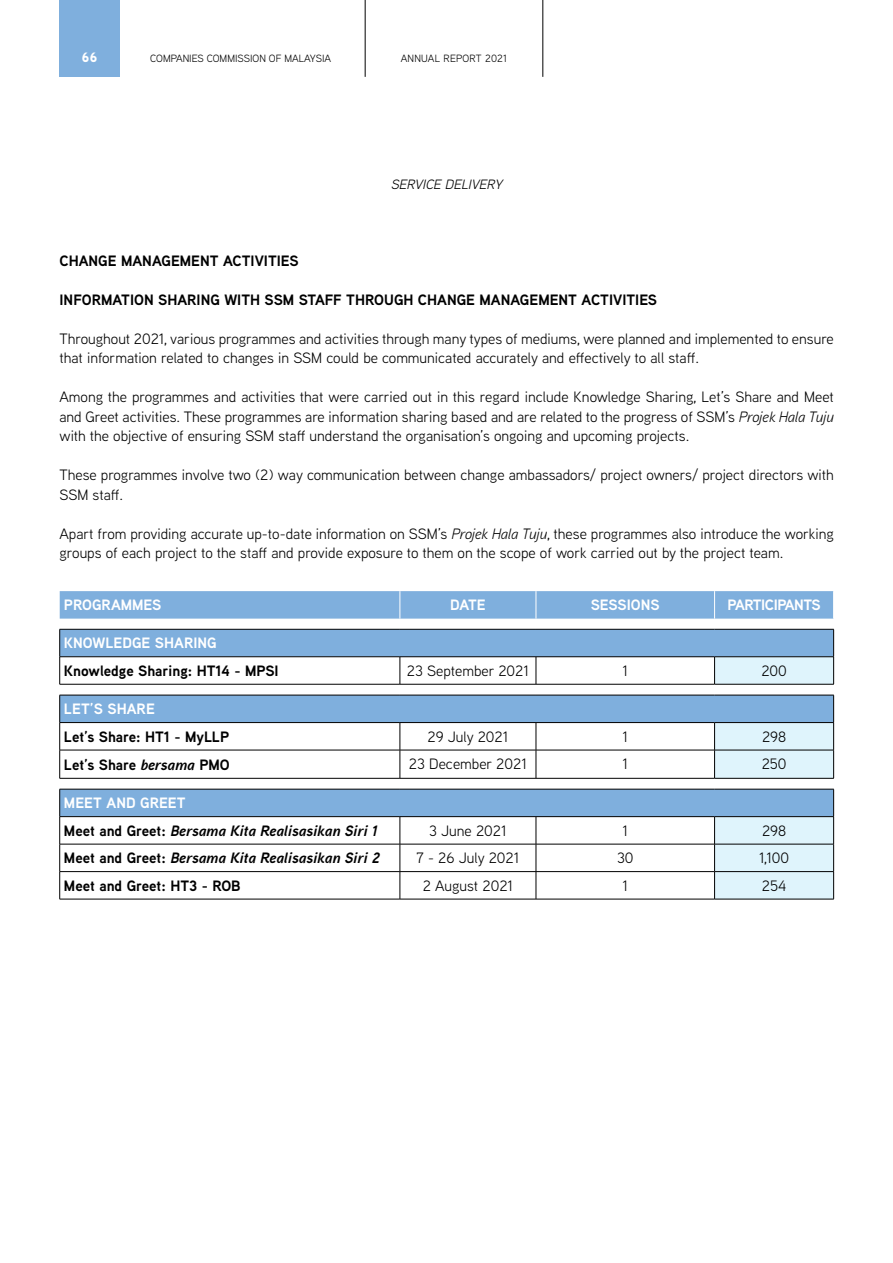
<style>
.page{position:relative;width:893px;height:1263px;background:#fff}
.page>*{position:absolute;margin:0;border:0;box-sizing:border-box;transform-origin:0 0}
.t1{font:15px/19.5px "Aaux Next";color:#000}
.t2{font:700 15px "Aaux Next";color:#000}
.t3{font:italic 700 15px/27.5px "Aaux Next";color:#000}
.t4{font:700 15px "Aaux Next";color:#fff}
.t5{font:700 15px "Aaux Next";letter-spacing:-.03em;color:#fff}
.t6{font:italic 13.5px "Aaux Next";color:#000}
.t7{font:900 13.5px "Aaux Next";color:#fff}
.t8{font:10.5px "Aaux Next";color:#000}
.t9{font:10.5px "Aaux Next";letter-spacing:.02em;color:#000}
.s1{font-style:italic}
.s2{font-style:normal;color:#fff}
.s3{font-style:normal}
</style>
<div class="page">
<div style="left:60px;top:0;width:60px;height:77px;background:#7fafdd"></div>
<hr style="left:365px;top:0;width:1px;height:77px;background:#000">
<hr style="left:543px;top:0;width:1px;height:77px;background:#000">
<svg style="left:60px;top:591px;width:774px;height:225px;fill:#7fafdd"></svg>
<svg style="left:60px;top:657px;width:340px;height:242px"></svg>
<svg style="left:833px;top:591px;width:1px;height:28px"></svg>
<svg style="left:399px;top:591px;width:1px;height:28px"></svg>
<svg style="left:536px;top:591px;width:1px;height:28px"></svg>
<svg style="left:714px;top:591px;width:1px;height:28px"></svg>
<hr style="left:60px;top:656px;width:340px;height:1px;background:#000">
<svg style="left:400px;top:657px;width:1px;height:27px"></svg>
<svg style="left:536px;top:657px;width:1px;height:27px"></svg>
<hr style="left:60px;top:684px;width:340px;height:1px;background:#000">
<hr style="left:400px;top:684px;width:136px;height:1px;background:#000">
<hr style="left:536px;top:684px;width:179px;height:1px;background:#000">
<hr style="left:60px;top:695px;width:340px;height:1px;background:#000">
<hr style="left:400px;top:695px;width:136px;height:1px;background:#000">
<hr style="left:536px;top:695px;width:179px;height:1px;background:#000">
<svg style="left:400px;top:723px;width:1px;height:55px"></svg>
<svg style="left:536px;top:723px;width:1px;height:55px"></svg>
<svg style="left:400px;top:817px;width:1px;height:82px"></svg>
<svg style="left:536px;top:817px;width:1px;height:82px"></svg>
<hr style="left:60px;top:629px;width:340px;height:1px;background:#000">
<hr style="left:400px;top:629px;width:136px;height:1px;background:#000">
<hr style="left:536px;top:629px;width:179px;height:1px;background:#000">
<svg style="left:59px;top:629px;width:1px;height:55px"></svg>
<hr style="left:400px;top:656px;width:136px;height:1px;background:#000">
<hr style="left:536px;top:656px;width:179px;height:1px;background:#000">
<svg style="left:59px;top:695px;width:1px;height:83px"></svg>
<svg style="left:59px;top:789px;width:1px;height:110px"></svg>
<svg style="left:714px;top:629px;width:120px;height:270px;background:#bdd8ea"></svg>
<hr style="left:60px;top:722px;width:340px;height:1px;background:#000">
<hr style="left:400px;top:722px;width:136px;height:1px;background:#000">
<hr style="left:536px;top:722px;width:179px;height:1px;background:#000">
<hr style="left:715px;top:722px;width:119px;height:1px;background:#000">
<hr style="left:60px;top:750px;width:340px;height:1px;background:#000">
<hr style="left:400px;top:750px;width:136px;height:1px;background:#000">
<hr style="left:536px;top:750px;width:179px;height:1px;background:#000">
<hr style="left:715px;top:750px;width:119px;height:1px;background:#000">
<hr style="left:60px;top:778px;width:340px;height:1px;background:#000">
<hr style="left:400px;top:778px;width:136px;height:1px;background:#000">
<hr style="left:536px;top:778px;width:179px;height:1px;background:#000">
<hr style="left:715px;top:778px;width:119px;height:1px;background:#000">
<hr style="left:60px;top:789px;width:340px;height:1px;background:#000">
<hr style="left:400px;top:789px;width:136px;height:1px;background:#000">
<hr style="left:536px;top:789px;width:179px;height:1px;background:#000">
<hr style="left:715px;top:789px;width:119px;height:1px;background:#000">
<hr style="left:60px;top:816px;width:340px;height:1px;background:#000">
<hr style="left:400px;top:816px;width:136px;height:1px;background:#000">
<hr style="left:536px;top:816px;width:179px;height:1px;background:#000">
<hr style="left:715px;top:816px;width:119px;height:1px;background:#000">
<hr style="left:60px;top:844px;width:340px;height:1px;background:#000">
<hr style="left:400px;top:844px;width:136px;height:1px;background:#000">
<hr style="left:536px;top:844px;width:179px;height:1px;background:#000">
<hr style="left:715px;top:844px;width:119px;height:1px;background:#000">
<hr style="left:60px;top:871px;width:340px;height:1px;background:#000">
<hr style="left:400px;top:871px;width:136px;height:1px;background:#000">
<hr style="left:536px;top:871px;width:179px;height:1px;background:#000">
<hr style="left:715px;top:871px;width:119px;height:1px;background:#000">
<hr style="left:60px;top:899px;width:340px;height:1px;background:#000">
<hr style="left:400px;top:899px;width:136px;height:1px;background:#000">
<hr style="left:536px;top:899px;width:179px;height:1px;background:#000">
<hr style="left:715px;top:899px;width:119px;height:1px;background:#000">
<p class="t7" style="left:82px;top:47px;width:17px">66</p>
<p class="t8" style="left:150px;top:52px;width:183px">COMPANIES COMMISSION OF MALAYSIA</p>
<p class="t9" style="left:401px;top:52px;width:108px">ANNUAL REPORT 2021</p>
<p class="t6" style="left:391px;top:175px;width:117px">SERVICE DELIVERY</p>
<p class="t2" style="left:60px;top:250px;width:241px">CHANGE MANAGEMENT ACTIVITIES</p>
<p class="t2" style="left:60px;top:289px;width:599px">INFORMATION SHARING WITH SSM STAFF THROUGH CHANGE MANAGEMENT ACTIVITIES</p>
<p class="t1" style="left:60px;top:328px;width:776px">Throughout 2021, various programmes and activities through many types of mediums, were planned and implemented to ensure that information related to changes in SSM could be communicated accurately and effectively to all staff.</p>
<p class="t1" style="left:60px;top:387px;width:776px;text-align:justify">Among the programmes and activities that were carried out in this regard include Knowledge Sharing, Let’s Share and Meet and Greet activities. These programmes are information sharing based and are related to the progress of SSM’s <span class="s1">Projek Hala Tuju </span>with the objective of ensuring SSM staff understand the organisation’s ongoing and upcoming projects.</p>
<p class="t1" style="left:60px;top:465px;width:776px">These programmes involve two (2) way communication between change ambassadors/ project owners/ project directors with<br>SSM staff.</p>
<p class="t1" style="left:60px;top:523px;width:776px">Apart from providing accurate up-to-date information on SSM’s <span class="s1">Projek Hala Tuju</span>, these programmes also introduce the working groups of each project to the staff and provide exposure to them on the scope of work carried out by the project team.</p>
<p class="t4" style="left:64px;top:594px;width:99px">PROGRAMMES</p>
<p class="t4" style="left:450px;top:594px;width:37px">DATE</p>
<p class="t4" style="left:591px;top:594px;width:71px">SESSIONS</p>
<p class="t5" style="left:727px;top:594px;width:95px">PARTICIPANTS</p>
<p class="t4" style="left:64px;top:632px;width:154px">KNOWLEDGE SHARING</p>
<p class="t2" style="left:64px;top:660px;width:216px">Knowledge Sharing: HT14 - MPSI</p>
<p class="t1" style="left:407px;top:660px;width:124px">23 September 2021</p>
<p class="t1" style="left:622px;top:660px;width:7px">1</p>
<p class="t1" style="left:761px;top:660px;width:27px">200</p>
<p class="t4" style="left:64px;top:698px;width:92px">LET’S SHARE</p>
<p class="t2" style="left:64px;top:726px;width:167px">Let’s Share: HT1 - MyLLP</p>
<p class="t1" style="left:427px;top:726px;width:82px">29 July 2021</p>
<p class="t1" style="left:622px;top:726px;width:7px">1</p>
<p class="t1" style="left:762px;top:726px;width:26px">298</p>
<p class="t2" style="left:64px;top:754px;width:167px">Let’s Share <span class="s1">bersama</span> PMO</p>
<p class="t1" style="left:409px;top:754px;width:119px">23 December 2021</p>
<p class="t1" style="left:622px;top:754px;width:7px">1</p>
<p class="t1" style="left:762px;top:754px;width:26px">250</p>
<p class="t3" style="left:64px;top:789px;width:315px"><span class="s2">MEET AND GREET<br></span><span class="s3">Meet and Greet:</span> Bersama Kita Realisasikan Siri 1</p>
<p class="t1" style="left:429px;top:820px;width:79px">3 June 2021</p>
<p class="t1" style="left:622px;top:820px;width:7px">1</p>
<p class="t1" style="left:762px;top:820px;width:26px">298</p>
<p class="t3" style="left:64px;top:844px;width:317px"><span class="s3">Meet and Greet:</span> Bersama Kita Realisasikan Siri 2</p>
<p class="t1" style="left:416px;top:848px;width:104px">7 - 26 July 2021</p>
<p class="t1" style="left:617px;top:848px;width:18px">30</p>
<p class="t1" style="left:759px;top:848px;width:32px">1,100</p>
<p class="t2" style="left:64px;top:875px;width:178px">Meet and Greet: HT3 - ROB</p>
<p class="t1" style="left:423px;top:875px;width:92px">2 August 2021</p>
<p class="t1" style="left:622px;top:875px;width:7px">1</p>
<p class="t1" style="left:762px;top:875px;width:26px">254</p>
</div>
